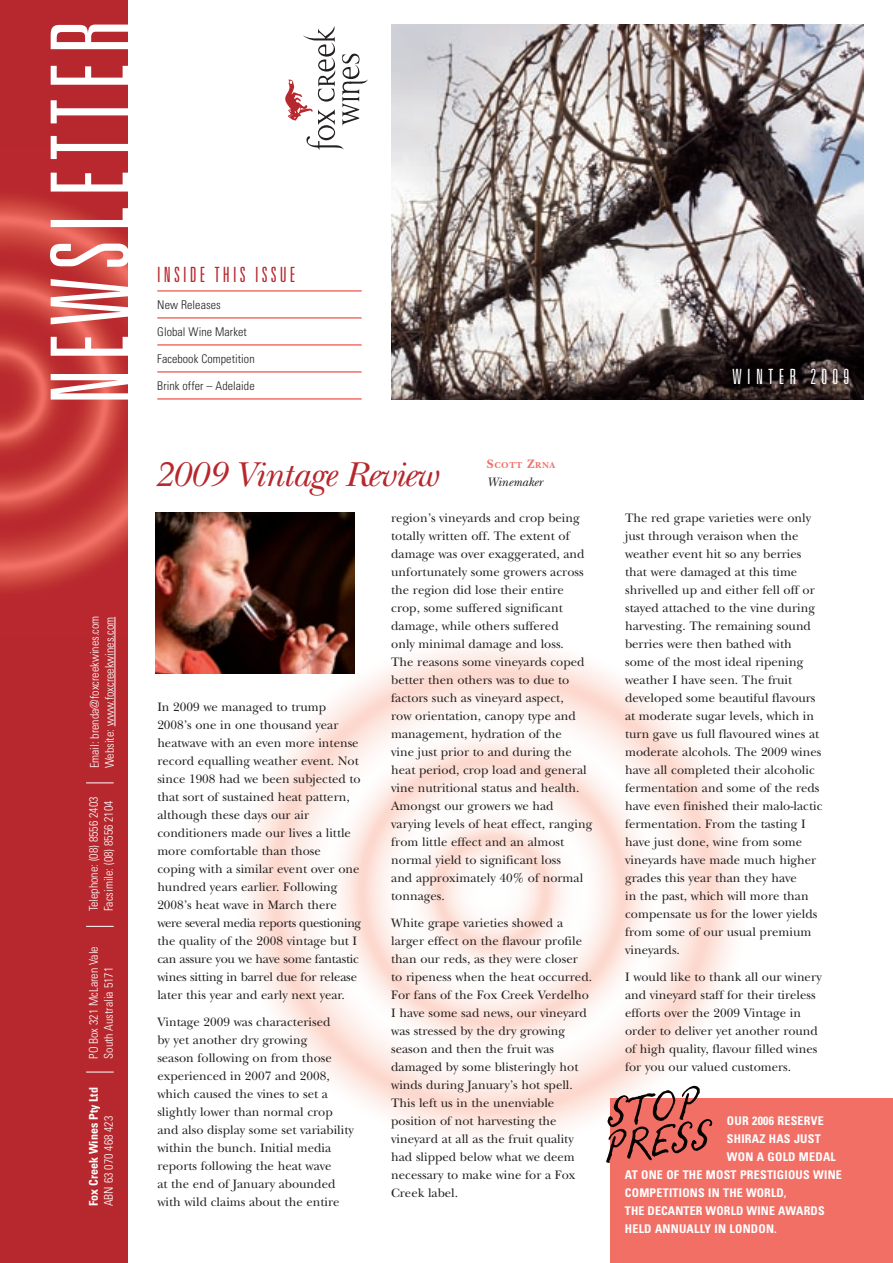
<style>
.page{position:relative;width:893px;height:1263px;background:#fff}
.page>*{position:absolute;margin:0;border:0;box-sizing:border-box;transform-origin:0 0}
.t1{font:300 ultra-condensed 108px "Univers";letter-spacing:.07em;color:#fff}
.Fox_Side_Header{font:45px "Ropsen Script";color:#060300}
.Fox_Header{font:italic 36px "New Baskerville";letter-spacing:-.025em;color:#b7282e}
.t2{font:300 ultra-condensed 21px "Univers";letter-spacing:.15em;color:#b7282e}
.t3{font:300 ultra-condensed 21px "Univers";letter-spacing:.25em;color:#fff}
.Fox_Body{font:12.75px/18px "New Baskerville";color:#231f20}
.Fox_Body-2{font:italic 12.75px "New Baskerville";color:#231f20}
.t4{font:300 condensed 12px/15px "Univers";color:#fff}
.Fox_Side_Header-2{font:700 condensed 12px/18px "Univers";letter-spacing:.02em;color:#fff}
.Fox_Side_Story{font:300 condensed 12px "Univers";letter-spacing:.005em;color:#231f20}
.Fox_Side_Header-3{font:700 condensed 12px "Univers";color:#fff}
.Fox_Body-3{font:700 8.85px "New Baskerville";letter-spacing:.07em;color:#f26f66}
.s1{font-size:12.75px}
</style>
<div class="page">
<img style="left:196px;top:646px;width:542px;height:491px">
<img style="left:391px;top:24px;width:472px;height:376px">
<div style="left:0;top:0;width:128px;height:1263px;background:#b7282e"></div>
<img style="left:0;top:197px;width:128px;height:441px">
<hr style="left:115px;top:617px;width:1px;height:109px;background:#fff">
<svg style="left:86px;top:1072px;width:28px;height:1px"></svg>
<svg style="left:86px;top:926px;width:28px;height:1px"></svg>
<svg style="left:86px;top:782px;width:28px;height:1px"></svg>
<hr style="left:157px;top:290px;width:205px;height:2px;background:#f26f66">
<hr style="left:157px;top:317px;width:205px;height:2px;background:#f26f66">
<hr style="left:157px;top:344px;width:205px;height:2px;background:#f26f66">
<hr style="left:157px;top:371px;width:205px;height:2px;background:#f26f66">
<hr style="left:157px;top:398px;width:205px;height:2px;background:#f26f66">
<svg style="left:285px;top:26px;width:83px;height:124px"></svg>
<img style="left:156px;top:513px;width:199px;height:160px">
<div style="left:610px;top:1098px;width:283px;height:165px;background:#f26f66"></div>
<p class="t1" style="left:34px;top:405px;width:387px;rotate:-90deg">NEWSLETTER</p>
<p class="t4" style="left:87px;top:768px;width:154px;rotate:-90deg">Email: brenda@foxcreekwines.com<br>Website: www.foxcreekwines.com</p>
<p class="t4" style="left:86px;top:911px;width:116px;rotate:-90deg">Telephone: (08) 8556 2403<br>Facsimile: (08) 8556 2104</p>
<p class="t4" style="left:86px;top:1059px;width:114px;rotate:-90deg">PO Box 321 McLaren Vale<br>South Australia 5171</p>
<p class="Fox_Side_Header-3" style="left:86px;top:1206px;width:121px;rotate:-90deg">FOX CREEK WINES PTY LTD</p>
<p class="t4" style="left:101px;top:1206px;width:92px;rotate:-90deg">ABN 63 070 468 423</p>
<p class="t2" style="left:157px;top:263px;width:140px">INSIDE THIS ISSUE</p>
<p class="Fox_Side_Story" style="left:157px;top:297px;width:65px">New Releases</p>
<p class="Fox_Side_Story" style="left:157px;top:324px;width:91px">Global Wine Market</p>
<p class="Fox_Side_Story" style="left:157px;top:351px;width:99px">Facebook Competition</p>
<p class="Fox_Side_Story" style="left:157px;top:378px;width:99px">Brink offer – Adelaide</p>
<p class="t3" style="left:733px;top:366px;width:118px">WINTER 2009</p>
<p class="Fox_Header" style="left:153px;top:453px;width:286px">2009 Vintage Review</p>
<p class="Fox_Body-3" style="left:487px;top:460px;width:70px"><span class="s1">S</span>COTT <span class="s1">Z</span>RNA</p>
<p class="Fox_Body-2" style="left:487px;top:474px;width:57px">Winemaker</p>
<p class="Fox_Body" style="left:157px;top:698px;width:205px">In 2009 we managed to trump 2008’s one in one thousand year heatwave with an even more intense record equalling weather event. Not since 1908 had we been subjected to that sort of sustained heat pattern, although these days our air conditioners made our lives a little more comfortable than those coping with a similar event over one hundred years earlier. Following 2008’s heat wave in March there were several media reports questioning the quality of the 2008 vintage but I can assure you we have some fantastic wines sitting in barrel due for release later this year and early next year.</p>
<p class="Fox_Body" style="left:157px;top:1013px;width:198px">Vintage 2009 was characterised<br>by yet another dry growing<br>season following on from those experienced in 2007 and 2008, which caused the vines to set a slightly lower than normal crop and also display some set variability within the bunch. Initial media reports following the heat wave<br>at the end of January abounded with wild claims about the entire</p>
<p class="Fox_Body" style="left:391px;top:509px;width:203px">region’s vineyards and crop being totally written off. The extent of damage was over exaggerated, and unfortunately some growers across the region did lose their entire crop, some suffered significant damage, while others suffered<br>only minimal damage and loss.<br>The reasons some vineyards coped better then others was to due to factors such as vineyard aspect,<br>row orientation, canopy type and management, hydration of the<br>vine just prior to and during the heat period, crop load and general vine nutritional status and health.<br>Amongst our growers we had varying levels of heat effect, ranging from little effect and an almost normal yield to significant loss<br>and approximately 40% of normal tonnages.</p>
<p class="Fox_Body" style="left:391px;top:914px;width:202px">White grape varieties showed a larger effect on the flavour profile than our reds, as they were closer to ripeness when the heat occurred.<br>For fans of the Fox Creek Verdelho<br>I have some sad news, our vineyard was stressed by the dry growing season and then the fruit was damaged by some blisteringly hot winds during January’s hot spell.<br>This left us in the unenviable position of not harvesting the vineyard at all as the fruit quality had slipped below what we deem necessary to make wine for a Fox<br>Creek label.</p>
<p class="Fox_Body" style="left:625px;top:509px;width:199px">The red grape varieties were only just through veraison when the weather event hit so any berries that were damaged at this time shrivelled up and either fell off or stayed attached to the vine during harvesting. The remaining sound berries were then bathed with some of the most ideal ripening weather I have seen. The fruit developed some beautiful flavours at moderate sugar levels, which in turn gave us full flavoured wines at moderate alcohols. The 2009 wines have all completed their alcoholic fermentation and some of the reds have even finished their malo-lactic fermentation. From the tasting I have just done, wine from some vineyards have made much higher grades this year than they have<br>in the past, which will more than compensate us for the lower yields from some of our usual premium vineyards.</p>
<p class="Fox_Body" style="left:625px;top:968px;width:198px">I would like to thank all our winery and vineyard staff for their tireless efforts over the 2009 Vintage in order to deliver yet another round of high quality, flavour filled wines for you our valued customers.</p>
<p class="Fox_Side_Header" style="left:603px;top:1088px;width:93px;rotate:-7deg">STOP</p>
<p class="Fox_Side_Header-2" style="left:727px;top:1112px;width:98px">OUR 2006 RESERVE</p>
<p class="Fox_Side_Header-2" style="left:727px;top:1130px;width:95px">SHIRAZ HAS JUST</p>
<p class="Fox_Side_Header-2" style="left:625px;top:1148px;width:219px;text-indent:102px">WON A GOLD MEDAL<br>AT ONE OF THE MOST PRESTIGIOUS WINE<br>COMPETITIONS IN THE WORLD,<br>THE DECANTER WORLD WINE AWARDS<br>HELD ANNUALLY IN LONDON.</p>
<p class="Fox_Side_Header" style="left:600px;top:1122px;width:108px;rotate:-7deg">PRESS</p>
</div>
